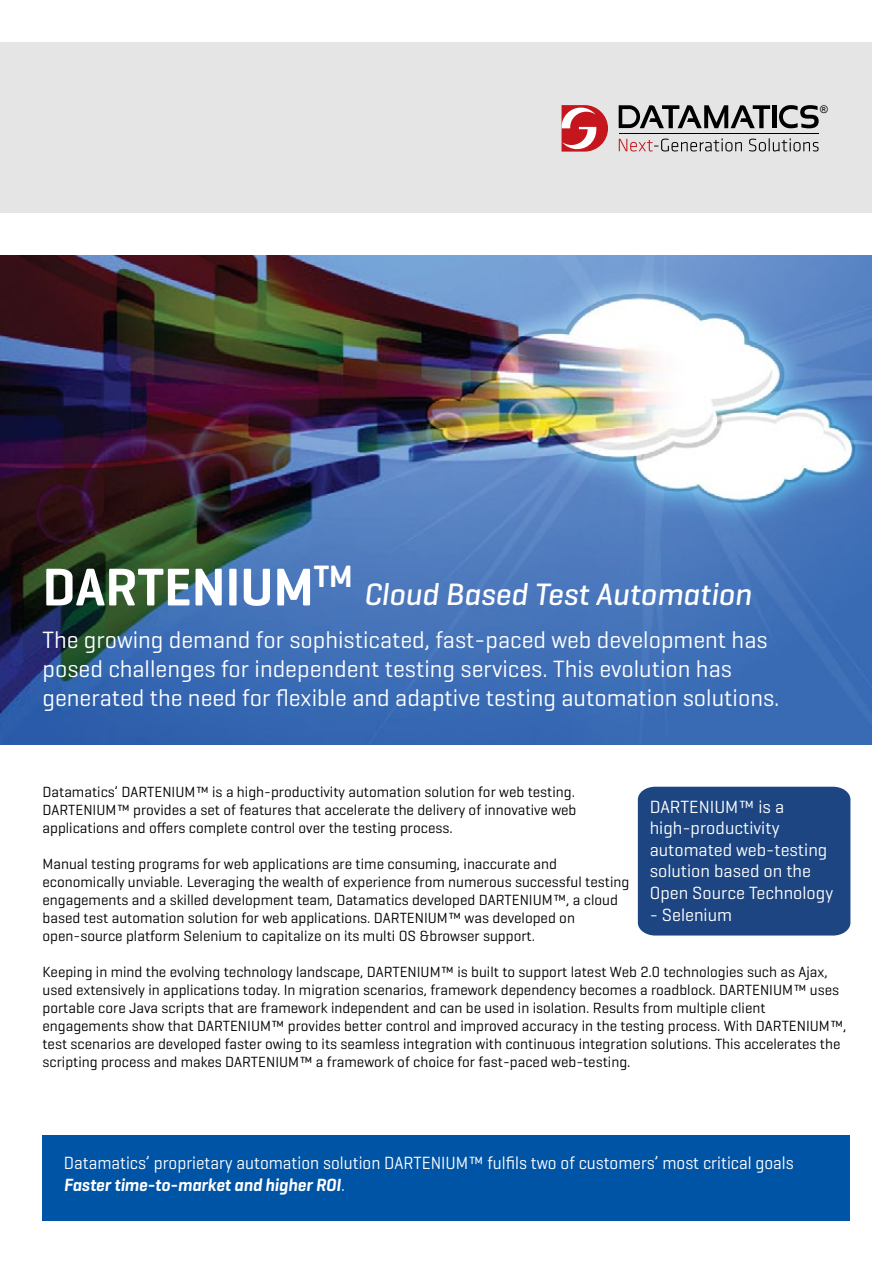
<style>
.page{position:relative;width:893px;height:1263px;background:#fff}
.page>*{position:absolute;margin:0;border:0;box-sizing:border-box;transform-origin:0 0}
.t1{font:italic 500 31.5px "Geogrotesque";color:#fff}
.t2{font:600 31.5px "Geogrotesque";color:#fff}
.t3{font:24px/28.8px "Geogrotesque";color:#fff}
.t4{font:18px/21.6px "Geogrotesque";color:#fff;scale:.95 1}
.t5{font:18px/21.6px "Geogrotesque";color:#fff}
.t6{font:15px/18px "Geogrotesque";color:#000}
.t7{font:10.5px "Arial";color:#000}
.s1{font-weight:600;font-style:normal;font-size:54px}
.s2{font-weight:600;font-style:italic}
</style>
<div class="page">
<img style="left:0;top:255px;width:872px;height:489px">
<div style="left:0;top:43px;width:872px;height:170px;background:#e5e5e5"></div>
<div style="left:772px;top:105px;width:5px;height:23px;background:#000"></div>
<hr style="left:619px;top:133px;width:199px;height:1px;background:#000">
<svg style="left:562px;top:105px;width:46px;height:47px;background:#d56468"></svg>
<svg style="left:779px;top:105px;width:40px;height:23px"></svg>
<svg style="left:619px;top:138px;width:199px;height:13px"></svg>
<svg style="left:619px;top:105px;width:151px;height:23px"></svg>
<div style="left:638px;top:787px;width:212px;height:148px;background:#1c4582"></div>
<div style="left:43px;top:1135px;width:807px;height:85px;background:#0054a6"></div>
<p class="t7" style="left:820px;top:103px;width:9px">®</p>
<h1 class="t2" style="left:314px;top:557px;width:41px">TM</h1>
<h1 class="t1" style="left:43px;top:574px;width:710px"><span class="s1">DARTENIUM</span> Cloud Based Test Automation</h1>
<h2 class="t3" style="left:43px;top:625px;width:738px">The growing demand for sophisticated, fast-paced web development has posed challenges for independent testing services. This evolution has generated the need for flexible and adaptive testing automation solutions.</h2>
<p class="t6" style="left:43px;top:783px;width:535px;text-align:justify">Datamatics’ DARTENIUM™ is a high-productivity automation solution for web testing.<br>DARTENIUM™ provides a set of features that accelerate the delivery of innovative web applications and offers complete control over the testing process.</p>
<p class="t6" style="left:43px;top:855px;width:588px">Manual testing programs for web applications are time consuming, inaccurate and economically unviable. Leveraging the wealth of experience from numerous successful testing engagements and a skilled development team, Datamatics developed DARTENIUM™, a cloud based test automation solution for web applications. DARTENIUM™ was developed on open-source platform Selenium to capitalize on its multi OS &amp;browser support.</p>
<p class="t6" style="left:43px;top:963px;width:805px">Keeping in mind the evolving technology landscape, DARTENIUM™ is built to support latest Web 2.0 technologies such as Ajax, used extensively in applications today. In migration scenarios, framework dependency becomes a roadblock. DARTENIUM™ uses portable core Java scripts that are framework independent and can be used in isolation. Results from multiple client engagements show that DARTENIUM™ provides better control and improved accuracy in the testing process. With DARTENIUM™, test scenarios are developed faster owing to its seamless integration with continuous integration solutions. This accelerates the scripting process and makes DARTENIUM™ a framework of choice for fast-paced web-testing.</p>
<p class="t5" style="left:650px;top:795px;width:185px">DARTENIUM™ is a high-productivity automated web-testing solution based on the<br>Open Source Technology</p>
<p class="t5" style="left:650px;top:903px;width:84px">- Selenium</p>
<p class="t4" style="left:64px;top:1152px;width:770px">Datamatics’ proprietary automation solution DARTENIUM™ fulfils two of customers’ most critical goals<br><span class="s2">Faster time-to-market and higher ROI</span>.</p>
</div>
